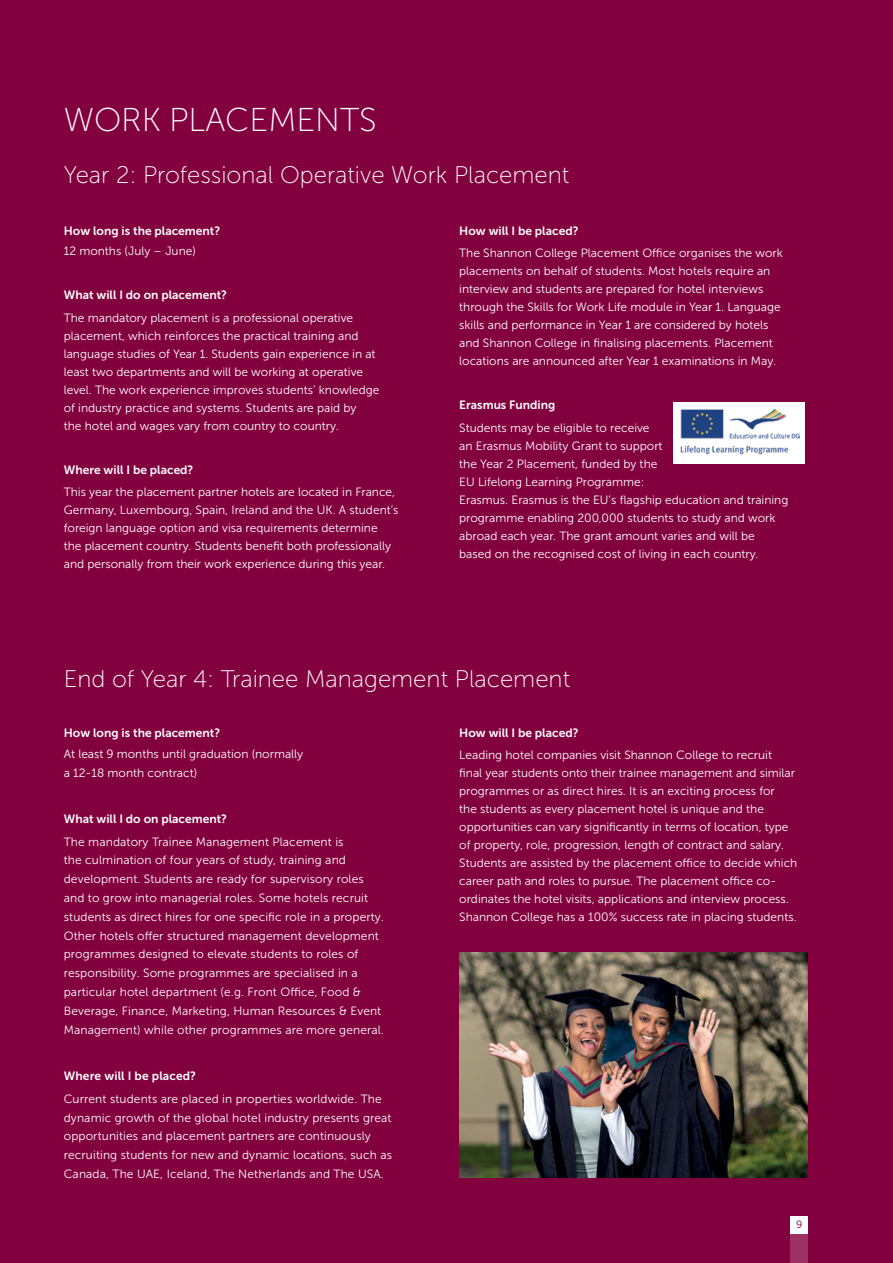
<style>
.page{position:relative;width:893px;height:1263px;background:#83003f}
.page>*{position:absolute;margin:0;border:0;box-sizing:border-box;transform-origin:0 0}
.t1{font:33px "Museo Sans 100";color:#fff}
.t2{font:24px "Museo Sans 100";color:#fff}
.t3{font:12px/18px "Museo Sans 300";color:#fff}
.t4{font:12px "Museo Sans 700";color:#fff}
.t5{font:10.5px "Museo Sans 300";color:#83003f}
</style>
<div class="page">
<img style="left:459px;top:953px;width:349px;height:225px">
<div style="left:791px;top:1216px;width:17px;height:17px;background:#fff"></div>
<div style="left:791px;top:1233px;width:17px;height:30px;background:#9b3264"></div>
<div style="left:673px;top:402px;width:132px;height:62px;background:#fff"></div>
<img style="left:680px;top:409px;width:119px;height:46px">
<h1 class="t1" style="left:64px;top:102px;width:314px">WORK PLACEMENTS</h1>
<h2 class="t2" style="left:64px;top:162px;width:507px">Year 2: Professional Operative Work Placement</h2>
<p class="t4" style="left:64px;top:224px;width:158px">How long is the placement?</p>
<p class="t3" style="left:64px;top:242px;width:134px">12 months (July – June)</p>
<p class="t4" style="left:64px;top:288px;width:165px">What will I do on placement?</p>
<p class="t3" style="left:64px;top:309px;width:317px">The mandatory placement is a professional operative placement, which reinforces the practical training and language studies of Year 1. Students gain experience in at least two departments and will be working at operative level. The work experience improves students’ knowledge of industry practice and systems. Students are paid by<br>the hotel and wages vary from country to country.</p>
<p class="t4" style="left:64px;top:463px;width:131px">Where will I be placed?</p>
<p class="t3" style="left:64px;top:483px;width:336px">This year the placement partner hotels are located in France, Germany, Luxembourg, Spain, Ireland and the UK. A student’s foreign language option and visa requirements determine<br>the placement country. Students benefit both professionally and personally from their work experience during this year.</p>
<p class="t4" style="left:459px;top:224px;width:121px">How will I be placed?</p>
<p class="t3" style="left:459px;top:244px;width:325px">The Shannon College Placement Office organises the work placements on behalf of students. Most hotels require an interview and students are prepared for hotel interviews through the Skills for Work Life module in Year 1. Language skills and performance in Year 1 are considered by hotels and Shannon College in finalising placements. Placement locations are announced after Year 1 examinations in May.</p>
<p class="t4" style="left:459px;top:399px;width:98px">Erasmus Funding</p>
<p class="t3" style="left:459px;top:419px;width:331px">Students may be eligible to receive<br>an Erasmus Mobility Grant to support<br>the Year 2 Placement, funded by the<br>EU Lifelong Learning Programme:<br>Erasmus. Erasmus is the EU’s flagship education and training programme enabling 200,000 students to study and work abroad each year. The grant amount varies and will be based on the recognised cost of living in each country.</p>
<h2 class="t2" style="left:64px;top:666px;width:508px">End of Year 4: Trainee Management Placement</h2>
<p class="t4" style="left:64px;top:726px;width:158px">How long is the placement?</p>
<p class="t3" style="left:64px;top:744px;width:241px;line-height:18.8px">At least 9 months until graduation (normally a 12-18 month contract)</p>
<p class="t4" style="left:64px;top:812px;width:165px">What will I do on placement?</p>
<p class="t3" style="left:64px;top:832px;width:322px;line-height:18.8px">The mandatory Trainee Management Placement is<br>the culmination of four years of study, training and development. Students are ready for supervisory roles and to grow into managerial roles. Some hotels recruit students as direct hires for one specific role in a property.<br>Other hotels offer structured management development programmes designed to elevate students to roles of responsibility. Some programmes are specialised in a particular hotel department (e.g. Front Office, Food &amp; Beverage, Finance, Marketing, Human Resources &amp; Event Management) while other programmes are more general.</p>
<p class="t4" style="left:64px;top:1069px;width:134px">Where will I be placed?</p>
<p class="t3" style="left:64px;top:1089px;width:330px;line-height:18.8px">Current students are placed in properties worldwide. The dynamic growth of the global hotel industry presents great opportunities and placement partners are continuously recruiting students for new and dynamic locations, such as Canada, The UAE, Iceland, The Netherlands and The USA.</p>
<p class="t4" style="left:459px;top:726px;width:121px">How will I be placed?</p>
<p class="t3" style="left:459px;top:746px;width:340px">Leading hotel companies visit Shannon College to recruit final year students onto their trainee management and similar programmes or as direct hires. It is an exciting process for<br>the students as every placement hotel is unique and the opportunities can vary significantly in terms of location, type of property, role, progression, length of contract and salary.<br>Students are assisted by the placement office to decide which career path and roles to pursue. The placement office co&shy;ordinates the hotel visits, applications and interview process.<br>Shannon College has a 100% success rate in placing students.</p>
<p class="t5" style="left:796px;top:1219px;width:8px">9</p>
</div>
